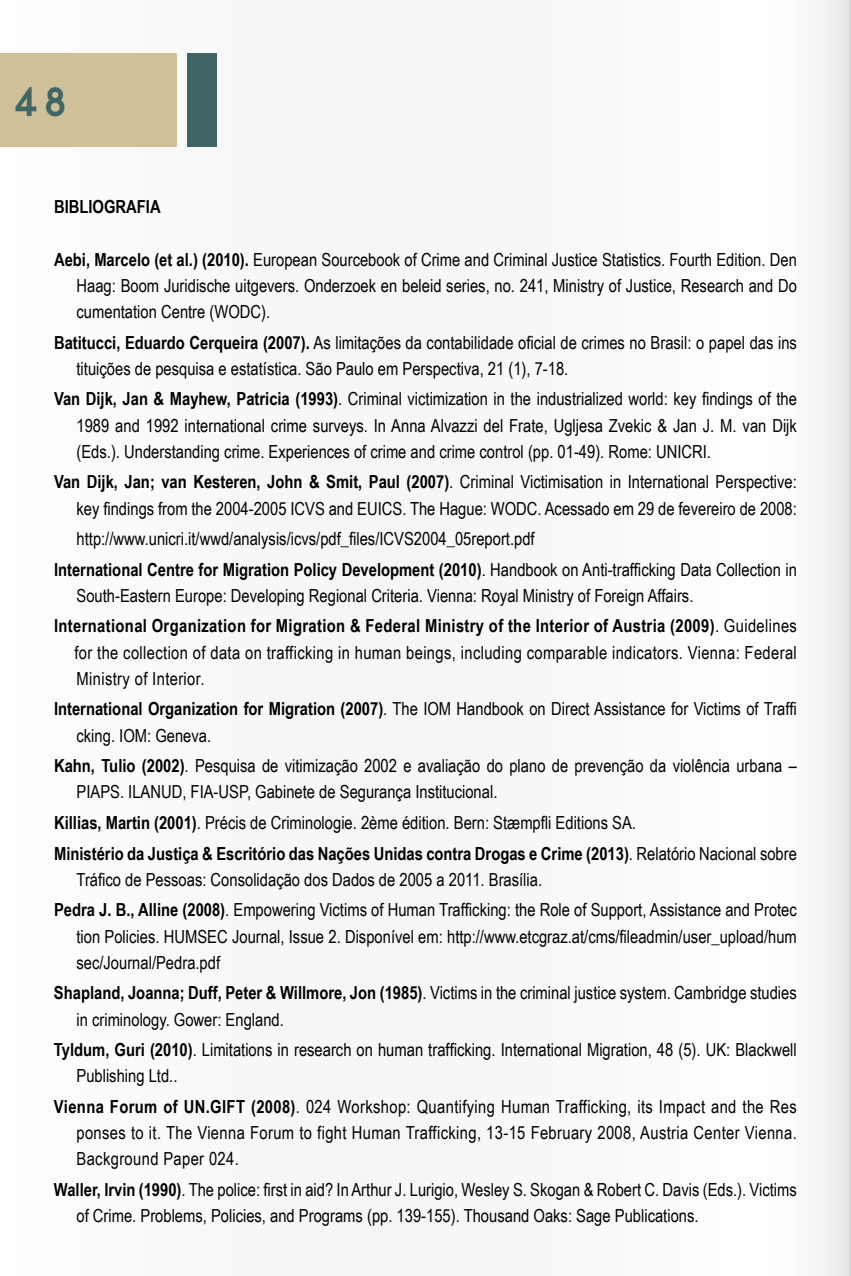
<style>
.page{position:relative;width:851px;height:1276px;background:#fff}
.page>*{position:absolute;margin:0;border:0;box-sizing:border-box;transform-origin:0 0}
.t1{font:42.6px "Base Nine";color:#3f6567}
.t2{font:18px/26.2px "Arial Narrow";color:#000}
.t3{font:700 18px/30.5px "Arial Narrow";color:#000}
.t4{font:18px/26.2px "Arial Narrow";letter-spacing:.02em;color:#000}
.s1{font-weight:700}
.s2{font-weight:400}
</style>
<div class="page">
<div style="left:0;top:0;width:850px;height:1276px;background:#f9f9f9"></div>
<svg style="left:850px;top:0;width:1px;height:1276px"></svg>
<div style="left:0;top:53px;width:176px;height:93px;background:#cfc098"></div>
<div style="left:187px;top:53px;width:30px;height:93px;background:#3f6567"></div>
<h1 class="t1" style="left:13px;top:71px;width:58px">48</h1>
<p class="t3" style="left:54px;top:191px;width:108px">BIBLIOGRAFIA</p>
<p class="t2" style="left:76px;top:245px;width:721px;text-align:justify;text-indent:-22px"><span class="s1">Aebi, Marcelo (et al.) (2010).</span> European Sourcebook of Crime and Criminal Justice Statistics. Fourth Edition. Den Haag: Boom Juridische uitgevers. Onderzoek en beleid series, no. 241, Ministry of Justice, Research and Do cumentation Centre (WODC).</p>
<p class="t2" style="left:76px;top:328px;width:721px;text-indent:-22px"><span class="s1">Batitucci, Eduardo Cerqueira (2007).</span> As limitações da contabilidade oficial de crimes no Brasil: o papel das ins tituições de pesquisa e estatística. São Paulo em Perspectiva, 21 (1), 7-18.</p>
<p class="t2" style="left:76px;top:385px;width:721px;text-align:justify;text-indent:-22px"><span class="s1">Van Dijk, Jan &amp; Mayhew, Patricia (1993)</span>. Criminal victimization in the industrialized world: key findings of the 1989 and 1992 international crime surveys. In Anna Alvazzi del Frate, Ugljesa Zvekic &amp; Jan J. M. van Dijk (Eds.). Understanding crime. Experiences of crime and crime control (pp. 01-49). Rome: UNICRI.</p>
<p class="t2" style="left:54px;top:468px;width:744px;text-align:right"><span class="s1">Van Dijk, Jan; van Kesteren, John &amp; Smit, Paul (2007)</span>. Criminal Victimisation in International Perspective: key findings from the 2004-2005 ICVS and EUICS. The Hague: WODC. Acessado em 29 de fevereiro de 2008:</p>
<p class="t2" style="left:54px;top:523px;width:744px;line-height:30.5px;text-indent:22px">http://www.unicri.it/wwd/analysis/icvs/pdf_files/ICVS2004_05report.pdf<br><span class="s1">International Centre for Migration Policy Development (2010)</span>. Handbook on Anti-trafficking Data Collection in</p>
<p class="t2" style="left:54px;top:579px;width:744px;line-height:30.5px;text-indent:22px">South-Eastern Europe: Developing Regional Criteria. Vienna: Royal Ministry of Foreign Affairs.<br><span class="s1">International Organization for Migration &amp; Federal Ministry of the Interior of Austria (2009)</span>. Guidelines</p>
<p class="t4" style="left:74px;top:638px;width:723px">for the collection of data on trafficking in human beings, including comparable indicators. Vienna: Federal<br>Ministry of Interior.</p>
<p class="t2" style="left:76px;top:695px;width:721px;text-indent:-22px"><span class="s1">International Organization for Migration (2007)</span>. The IOM Handbook on Direct Assistance for Victims of Traffi cking. IOM: Geneva.</p>
<p class="t2" style="left:76px;top:752px;width:721px;text-indent:-22px"><span class="s1">Kahn, Tulio (2002)</span>. Pesquisa de vitimização 2002 e avaliação do plano de prevenção da violência urbana –<br>PIAPS. ILANUD, FIA-USP, Gabinete de Segurança Institucional.</p>
<p class="t3" style="left:54px;top:806px;width:744px">Killias, Martin (2001)<span class="s2">. Précis de Criminologie. 2ème édition. Bern: Stæmpfli Editions SA.<br></span>Ministério da Justiça &amp; Escritório das Nações Unidas contra Drogas e Crime (2013)<span class="s2">. Relatório Nacional sobre</span></p>
<p class="t2" style="left:54px;top:863px;width:744px;line-height:30.5px;text-indent:22px">Tráfico de Pessoas: Consolidação dos Dados de 2005 a 2011. Brasília.<br><span class="s1">Pedra J. B., Alline (2008)</span>. Empowering Victims of Human Trafficking: the Role of Support, Assistance and Protec</p>
<p class="t2" style="left:76px;top:922px;width:721px">tion Policies. HUMSEC Journal, Issue 2. Disponível em: http://www.etcgraz.at/cms/fileadmin/user_upload/hum sec/Journal/Pedra.pdf</p>
<p class="t2" style="left:76px;top:979px;width:721px;text-indent:-22px"><span class="s1">Shapland, Joanna; Duff, Peter &amp; Willmore, Jon (1985)</span>. Victims in the criminal justice system. Cambridge studies in criminology. Gower: England.</p>
<p class="t2" style="left:76px;top:1036px;width:721px;text-indent:-22px"><span class="s1">Tyldum, Guri (2010)</span>. Limitations in research on human trafficking. International Migration, 48 (5). UK: Blackwell<br>Publishing Ltd..</p>
<p class="t2" style="left:76px;top:1092px;width:721px;text-align:justify;text-indent:-22px"><span class="s1">Vienna Forum of UN.GIFT (2008)</span>. 024 Workshop: Quantifying Human Trafficking, its Impact and the Res ponses to it. The Vienna Forum to fight Human Trafficking, 13-15 February 2008, Austria Center Vienna.<br>Background Paper 024.</p>
<p class="t2" style="left:76px;top:1175px;width:721px;text-indent:-23px"><span class="s1">Waller, Irvin (1990)</span>. The police: first in aid? In Arthur J. Lurigio, Wesley S. Skogan &amp; Robert C. Davis (Eds.). Victims of Crime. Problems, Policies, and Programs (pp. 139-155). Thousand Oaks: Sage Publications.</p>
</div>
